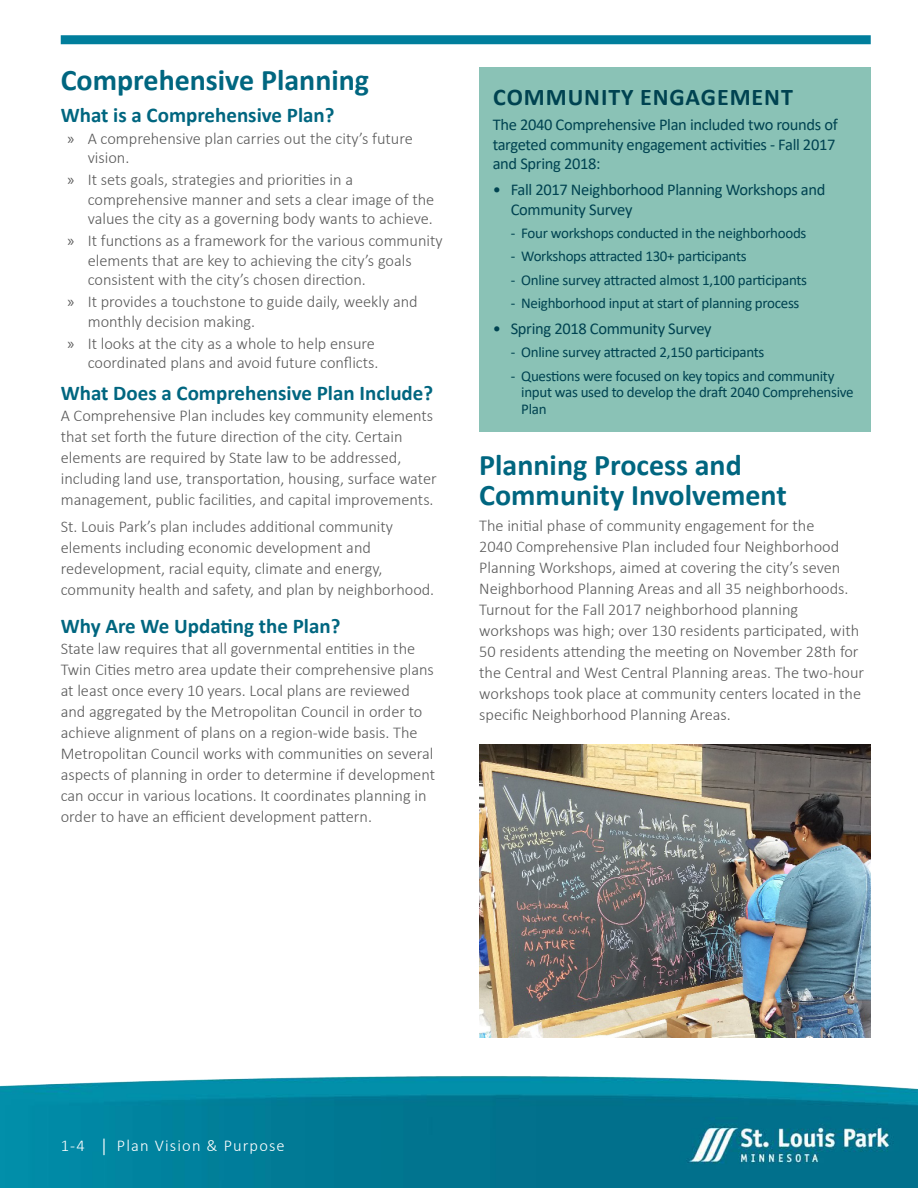
<style>
.page{position:relative;width:918px;height:1188px;background:#fff}
.page>*{position:absolute;margin:0;border:0;box-sizing:border-box;transform-origin:0 0}
.Heading_1{font:700 30px/30px "Calibri";color:#006680}
.Sidebar_Heading_1{font:700 24px "Calibri";letter-spacing:.04em;color:#004351}
.Heading_2{font:700 21px "Calibri";color:#006680}
.Body_Text{font:300 16.5px/21px "Calibri";color:#5a5a5a}
.Sidebar_Text{font:16.5px/19.5px "Calibri";letter-spacing:-.02em;color:#004351}
.t1{font:300 16.5px "Calibri";letter-spacing:.07em;color:#fff}
.t2{font:15px/16.5px "Calibri";letter-spacing:-.02em;color:#004351}
.s1{font-family:"Myriad Pro";font-weight:400}
</style>
<div class="page">
<img style="left:0;top:1076px;width:918px;height:112px">
<div style="left:61px;top:35px;width:810px;height:9px;background:#007e9c"></div>
<div style="left:479px;top:68px;width:392px;height:364px;background:#8ac2b6"></div>
<img style="left:479px;top:744px;width:392px;height:294px">
<p class="Heading_1" style="left:61px;top:65px;width:310px">Comprehensive Planning</p>
<p class="Heading_2" style="left:61px;top:100px;width:275px">What is a Comprehensive Plan?</p>
<p class="Body_Text" style="left:88px;top:128px;width:327px;line-height:19.5px;text-indent:-20px"><span class="s1">»</span> A comprehensive plan carries out the city’s future vision.</p>
<p class="Body_Text" style="left:88px;top:170px;width:348px;line-height:19.5px;text-indent:-20px"><span class="s1">»</span> It sets goals, strategies and priorities in a comprehensive manner and sets a clear image of the values the city as a governing body wants to achieve.</p>
<p class="Body_Text" style="left:88px;top:231px;width:356px;line-height:19.5px;text-indent:-20px"><span class="s1">»</span> It functions as a framework for the various community elements that are key to achieving the city’s goals consistent with the city’s chosen direction.</p>
<p class="Body_Text" style="left:88px;top:292px;width:331px;line-height:19.5px;text-indent:-20px"><span class="s1">»</span> It provides a touchstone to guide daily, weekly and monthly decision making.</p>
<p class="Body_Text" style="left:68px;top:333px;width:313px;line-height:19.5px;text-align:right"><span class="s1">»</span> It looks at the city as a whole to help ensure coordinated plans and avoid future conflicts.</p>
<p class="Heading_2" style="left:61px;top:378px;width:374px">What Does a Comprehensive Plan Include?</p>
<p class="Body_Text" style="left:61px;top:405px;width:377px">A Comprehensive Plan includes key community elements that set forth the future direction of the city. Certain elements are required by State law to be addressed, including land use, transportation, housing, surface water management, public facilities, and capital improvements.</p>
<p class="Body_Text" style="left:61px;top:516px;width:375px">St. Louis Park’s plan includes additional community elements including economic development and redevelopment, racial equity, climate and energy, community health and safety, and plan by neighborhood.</p>
<p class="Heading_2" style="left:61px;top:612px;width:281px">Why Are We Updating the Plan?</p>
<p class="Body_Text" style="left:61px;top:638px;width:376px">State law requires that all governmental entities in the Twin Cities metro area update their comprehensive plans at least once every 10 years. Local plans are reviewed and aggregated by the Metropolitan Council in order to achieve alignment of plans on a region-wide basis. The Metropolitan Council works with communities on several aspects of planning in order to determine if development can occur in various locations. It coordinates planning in order to have an efficient development pattern.</p>
<p class="Sidebar_Heading_1" style="left:493px;top:80px;width:301px">COMMUNITY ENGAGEMENT</p>
<p class="Sidebar_Text" style="left:493px;top:114px;width:347px">The 2040 Comprehensive Plan included two rounds of targeted community engagement activities - Fall 2017 and Spring 2018:</p>
<p class="Sidebar_Text" style="left:511px;top:180px;width:316px;text-indent:-18px">• Fall 2017 Neighborhood Planning Workshops and<br>Community Survey</p>
<p class="t2" style="left:511px;top:225px;width:297px">- Four workshops conducted in the neighborhoods</p>
<p class="t2" style="left:511px;top:248px;width:237px">- Workshops attracted 130+ participants</p>
<p class="t2" style="left:511px;top:271px;width:298px">- Online survey attracted almost 1,100 participants</p>
<p class="t2" style="left:511px;top:294px;width:290px">- Neighborhood input at start of planning process</p>
<p class="Sidebar_Text" style="left:493px;top:318px;width:220px">• Spring 2018 Community Survey</p>
<p class="t2" style="left:511px;top:344px;width:255px">- Online survey attracted 2,150 participants</p>
<p class="t2" style="left:521px;top:367px;width:334px;text-indent:-10px">- Questions were focused on key topics and community input was used to develop the draft 2040 Comprehensive<br>Plan</p>
<p class="Heading_1" style="left:479px;top:449px;width:309px">Planning Process and<br>Community Involvement</p>
<p class="Body_Text" style="left:479px;top:515px;width:386px">The initial phase of community engagement for the<br>2040 Comprehensive Plan included four Neighborhood Planning Workshops, aimed at covering the city’s seven Neighborhood Planning Areas and all 35 neighborhoods.<br>Turnout for the Fall 2017 neighborhood planning workshops was high; over 130 residents participated, with 50 residents attending the meeting on November 28th for the Central and West Central Planning areas. The two-hour workshops took place at community centers located in the specific Neighborhood Planning Areas.</p>
<p class="t1" style="left:61px;top:1135px;width:226px">1-4 <span class="s1">|</span> Plan Vision &amp; Purpose</p>
</div>
